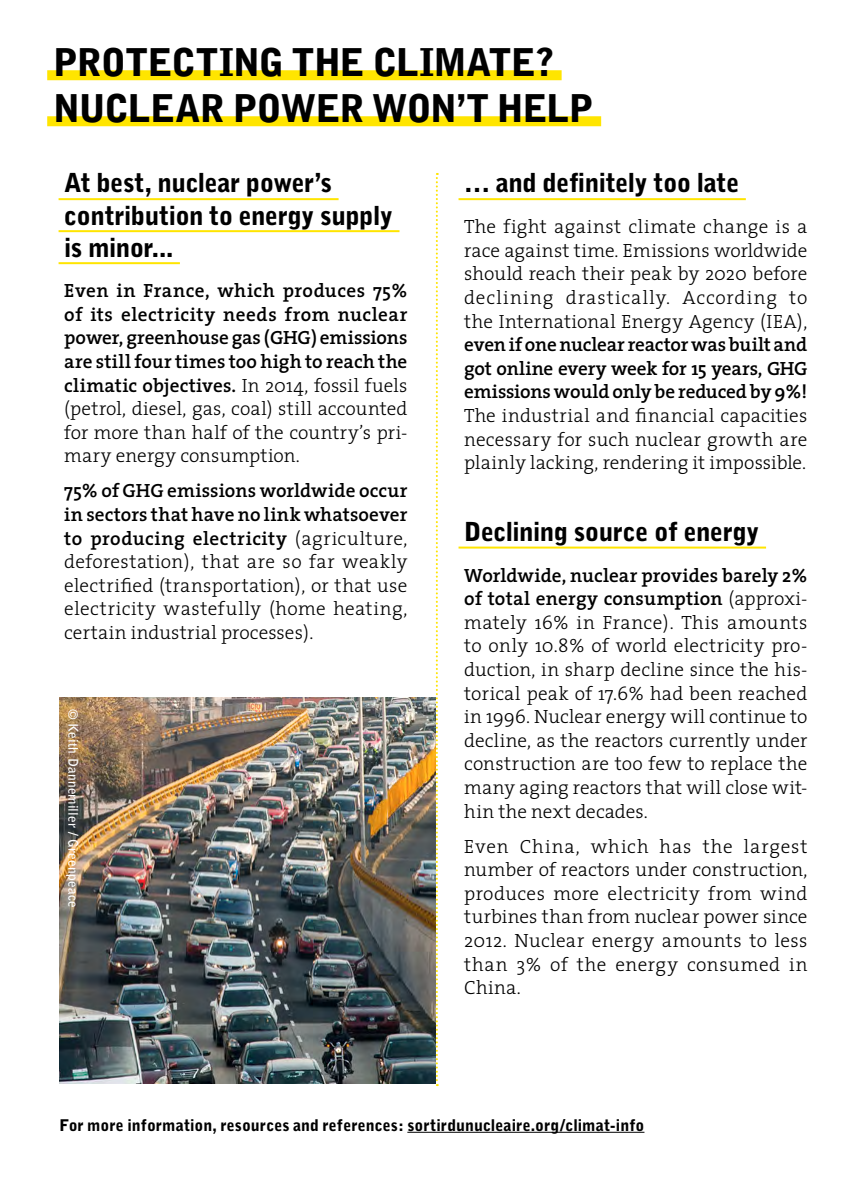
<style>
.page{position:relative;width:851px;height:1191px;background:#fff}
.page>*{position:absolute;margin:0;border:0;box-sizing:border-box;transform-origin:0 0}
.t1{font:900 38px/46px "Bell Gothic";letter-spacing:-.035em;color:#000}
.t2{font:900 26px/32px "Bell Gothic";letter-spacing:-.02em;color:#000}
.t3{font:300 19.2px/23.6px "The Serif";letter-spacing:.015em;color:#000;text-align:justify}
.t4{font:600 19.2px/23.6px "The Serif";letter-spacing:-.005em;color:#000;text-align:justify}
.t5{font:900 16px "Bell Gothic";letter-spacing:.005em;color:#000}
.t6{font:700 13.4px "Bell Gothic";letter-spacing:.015em;color:#fff}
.s1{font-weight:300}
.s2{font-weight:600}
</style>
<div class="page">
<img style="left:60px;top:697px;width:376px;height:386px">
<div style="left:47px;top:70px;width:514px;height:10px;background:#ffe500"></div>
<div style="left:47px;top:116px;width:554px;height:10px;background:#ffe500"></div>
<hr style="left:59px;top:198px;width:279px;height:2px;background:#ffe500">
<hr style="left:59px;top:230px;width:340px;height:2px;background:#ffe500">
<hr style="left:59px;top:262px;width:121px;height:2px;background:#ffe500">
<hr style="left:458px;top:198px;width:287px;height:2px;background:#ffe500">
<hr style="left:458px;top:546px;width:308px;height:2px;background:#ffe500">
<hr style="left:407px;top:1131px;width:237px;height:1px;background:#000">
<svg style="left:436px;top:173px;width:2px;height:913px"></svg>
<h1 class="t1" style="left:53px;top:40px;width:542px">PROTECTING THE CLIMATE?<br>NUCLEAR POWER WON’T HELP</h1>
<h2 class="t2" style="left:64px;top:167px;width:330px">At best, nuclear power’s contribution to energy supply is minor...</h2>
<p class="t4" style="left:64px;top:278px;width:345px">Even in France, which produces 75% of its electricity needs from nuclear power, greenhouse gas (GHG) emissions are still four times too high to reach the climatic objectives. <span class="s1">In 2014, fossil fuels (petrol, diesel, gas, coal) still accounted for more than half of the country’s pri&shy;mary energy consumption.</span></p>
<p class="t3" style="left:64px;top:478px;width:345px"><span class="s2">75% of GHG emissions worldwide occur in sectors that have no link whatsoever to producing electricity</span> (agriculture, deforestation), that are so far weakly electrified (transportation), or that use electricity wastefully (home heating, certain industrial processes).</p>
<p class="t6" style="left:81px;top:709px;width:200px;rotate:90deg">© Keith Dannemiller / Greenpeace</p>
<h2 class="t2" style="left:464px;top:167px;width:276px">… and definitely too late</h2>
<p class="t3" style="left:464px;top:214px;width:345px">The fight against climate change is a race against time. Emissions worldwide should reach their peak by 2020 before declining drastically. According to the International Energy Agency (IEA),</p>
<p class="t4" style="left:464px;top:332px;width:344px">even if one nuclear reactor was built and got online every week for 15 years, GHG emissions would only be reduced by 9%!</p>
<p class="t3" style="left:464px;top:403px;width:344px">The industrial and financial capacities necessary for such nuclear growth are plainly lacking, rendering it impossible.</p>
<h2 class="t2" style="left:464px;top:516px;width:297px">Declining source of energy</h2>
<p class="t3" style="left:464px;top:562px;width:345px"><span class="s2">Worldwide, nuclear provides barely 2% of total energy consumption</span> (approxi&shy;mately 16% in France). This amounts to only 10.8% of world electricity pro&shy;duction, in sharp decline since the his&shy;torical peak of 17.6% had been reached in 1996. Nuclear energy will continue to decline, as the reactors currently under construction are too few to replace the many aging reactors that will close wit&shy;hin the next decades.</p>
<p class="t3" style="left:464px;top:833px;width:345px">Even China, which has the largest number of reactors under construction, produces more electricity from wind turbines than from nuclear power since 2012. Nuclear energy amounts to less than 3% of the energy consumed in China.</p>
<p class="t5" style="left:60px;top:1115px;width:586px">For more information, resources and references: sortirdunucleaire.org/climat-info</p>
</div>
